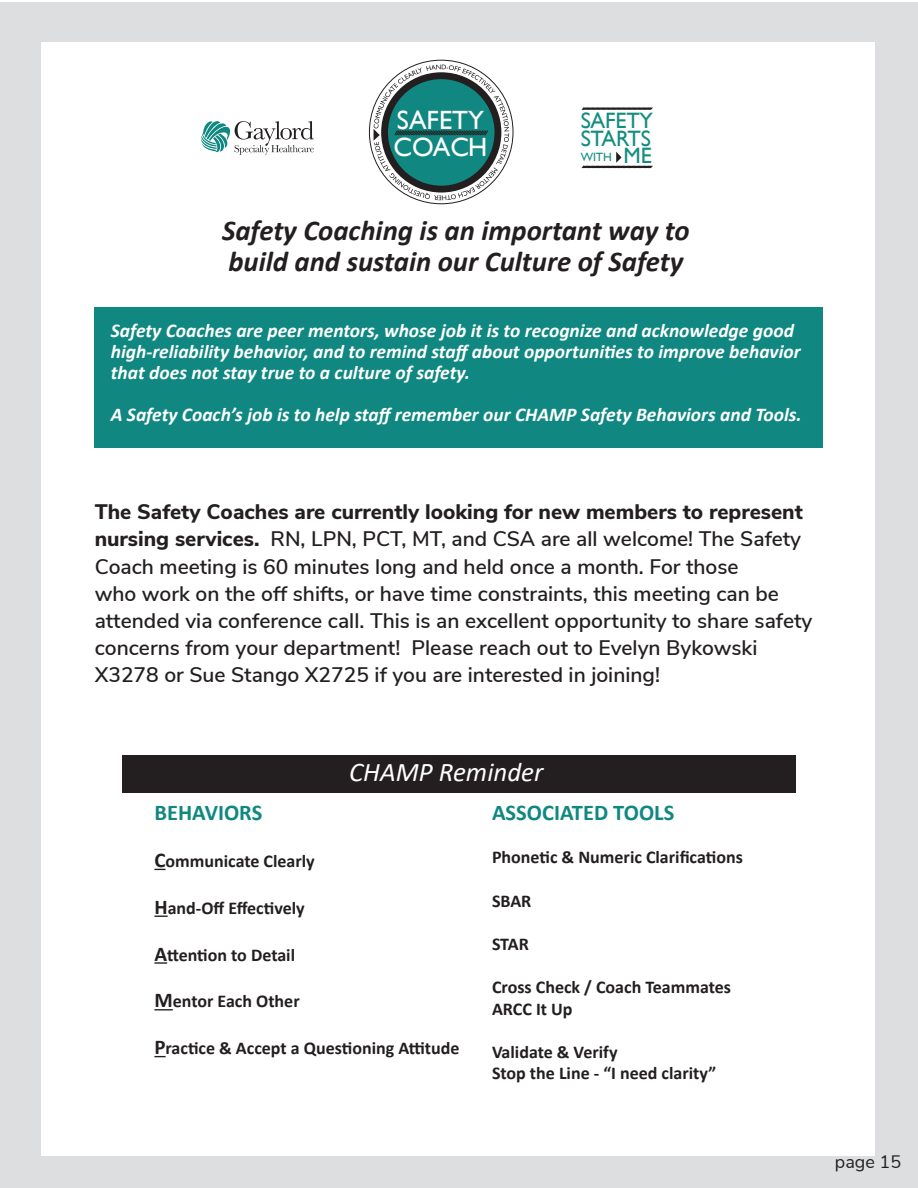
<style>
.page{position:relative;width:918px;height:1188px;background:#fff}
.page>*{position:absolute;margin:0;border:0;box-sizing:border-box;transform-origin:0 0}
.t1{font:italic 700 28.8px/31.3px "Calibri";color:#231f20}
.t2{font:italic 27px "Calibri";color:#fff}
.t3{font:26.4px/27.6px "Gill Sans";color:#fff}
.t4{font:700 22.5px "Calibri";color:#108881}
.t5{font:22.2px/17.5px "Gill Sans";letter-spacing:-.01em;color:#148d7f}
.t6{font:600 21px/27px "Nunito Sans";color:#231f20}
.t7{font:italic 700 19.5px/21.1px "Calibri";color:#fff}
.t8{font:700 18px/21.6px "Calibri";color:#231f20}
.t9{font:18px "Nunito Sans";color:#231f20}
.t10{font:12px "Gill Sans";color:#148d7f}
.s1{font-size:22.2px}
.s2{font-weight:800}
.s3{font-size:21px}
</style>
<div class="page">
<div style="left:0;top:2px;width:918px;height:1186px;background:#dddee0"></div>
<div style="left:41px;top:42px;width:834px;height:1114px;background:#fff"></div>
<svg style="left:154px;top:869px;width:12px;height:1px"></svg>
<svg style="left:154px;top:916px;width:14px;height:1px"></svg>
<svg style="left:154px;top:962px;width:13px;height:2px"></svg>
<svg style="left:154px;top:1009px;width:19px;height:2px"></svg>
<svg style="left:154px;top:1056px;width:12px;height:1px"></svg>
<div style="left:122px;top:755px;width:674px;height:38px;background:#231f20"></div>
<div style="left:95px;top:307px;width:728px;height:140px;background:#108881"></div>
<svg style="left:374px;top:65px;width:135px;height:135px"></svg>
<svg style="left:581px;top:107px;width:72px;height:3px"></svg>
<svg style="left:581px;top:152px;width:72px;height:17px"></svg>
<svg style="left:201px;top:121px;width:113px;height:34px"></svg>
<p class="t3" style="left:394px;top:107px;width:95px">SAFETY<br>COACH</p>
<p class="t5" style="left:581px;top:112px;width:74px">SAFETY<br>STARTS</p>
<p class="t10" style="left:581px;top:150px;width:73px">WITH <span class="s1">ME</span></p>
<p class="t1" style="left:222px;top:214px;width:469px">Safety Coaching is an important way to build and sustain our Culture of Safety</p>
<p class="t7" style="left:111px;top:319px;width:691px">Safety Coaches are peer mentors, whose job it is to recognize and acknowledge good high-reliability behavior, and to remind staff about opportunities to improve behavior that does not stay true to a culture of safety.</p>
<p class="t7" style="left:111px;top:404px;width:692px">A Safety Coach’s job is to help staff remember our CHAMP Safety Behaviors and Tools.</p>
<p class="t6" style="left:95px;top:497px;width:719px"><span class="s2">The Safety Coaches are currently looking for new members to represent nursing services.</span> RN, LPN, PCT, MT, and CSA are all welcome! The Safety Coach meeting is 60 minutes long and held once a month. For those<br>who work on the off shifts, or have time constraints, this meeting can be attended via conference call. This is an excellent opportunity to share safety concerns from your department! Please reach out to Evelyn Bykowski X3278 or Sue Stango X2725 if you are interested in joining!</p>
<p class="t2" style="left:349px;top:753px;width:196px">CHAMP Reminder</p>
<p class="t4" style="left:154px;top:797px;width:109px">BEHAVIORS</p>
<p class="t8" style="left:154px;top:850px;width:162px"><span class="s3">C</span>ommunicate Clearly</p>
<p class="t8" style="left:154px;top:897px;width:152px"><span class="s3">H</span>and-Off Effectively</p>
<p class="t8" style="left:154px;top:944px;width:142px"><span class="s3">A</span>ttention to Detail</p>
<p class="t8" style="left:154px;top:990px;width:147px"><span class="s3">M</span>entor Each Other</p>
<p class="t8" style="left:154px;top:1037px;width:307px"><span class="s3">P</span>ractice &amp; Accept a Questioning Attitude</p>
<p class="t4" style="left:492px;top:797px;width:184px">ASSOCIATED TOOLS</p>
<p class="t8" style="left:492px;top:846px;width:252px">Phonetic &amp; Numeric Clarifications</p>
<p class="t8" style="left:492px;top:890px;width:41px">SBAR</p>
<p class="t8" style="left:492px;top:933px;width:38px">STAR</p>
<p class="t8" style="left:492px;top:976px;width:241px">Cross Check / Coach Teammates<br>ARCC It Up</p>
<p class="t8" style="left:492px;top:1041px;width:226px">Validate &amp; Verify<br>Stop the Line - “I need clarity”</p>
<p class="t9" style="left:835px;top:1149px;width:68px">page 15</p>
</div>
